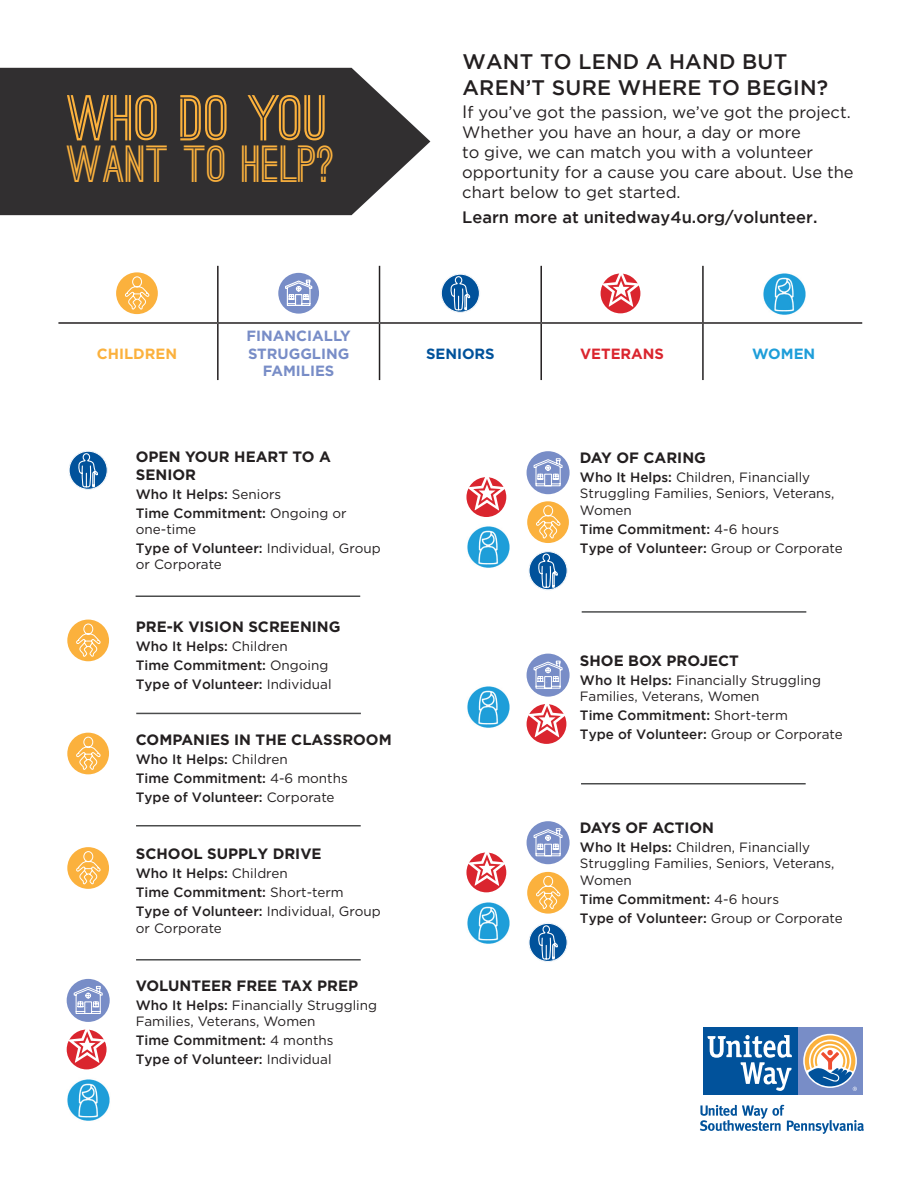
<style>
.page{position:relative;width:918px;height:1188px;background:#fff}
.page>*{position:absolute;margin:0;border:0;box-sizing:border-box;transform-origin:0 0}
.t1{font:700 61.5px "Ostrich Sans";letter-spacing:-.01em;color:#fbb13d}
.t2{font:700 49.5px "Ostrich Sans";color:#fbb13d}
.t3{font:500 21px/25.2px "Gotham";letter-spacing:.015em;color:#231f20}
.t4{font:16.5px/19.8px "Gotham";color:#231f20}
.t5{font:500 16.5px "Gotham";color:#231f20}
.t6{font:700 15px/18px "Gotham";color:#231f20}
.t7{font:700 14.85px/17.7px "Gotham";color:#788dc7;text-align:center}
.t8{font:700 14.85px "Gotham";color:#fbb13d}
.t9{font:700 14.85px "Gotham";color:#da252e}
.t10{font:700 14.85px "Gotham";color:#01529b}
.t11{font:700 14.85px "Gotham";color:#1e9ed9}
.t12{font:500 13.5px/19px "Gotham";color:#231f20}
.t13{font:13.5px/16.2px "Gotham";color:#231f20}
.s1{font-size:18px}
.s2{font-weight:400}
.s3{font-weight:500}
</style>
<div class="page">
<svg style="left:0;top:68px;width:430px;height:147px;background:#424041"></svg>
<svg style="left:700px;top:1105px;width:164px;height:29px"></svg>
<div style="left:798px;top:1027px;width:65px;height:68px;background:#788dc7"></div>
<div style="left:703px;top:1027px;width:95px;height:68px;background:#01529b"></div>
<svg style="left:708px;top:1035px;width:84px;height:56px"></svg>
<svg style="left:805px;top:1035px;width:52px;height:56px"></svg>
<hr style="left:217px;top:266px;width:2px;height:56px;background:#231f20">
<hr style="left:379px;top:266px;width:1px;height:56px;background:#231f20">
<hr style="left:540px;top:266px;width:2px;height:56px;background:#231f20">
<hr style="left:702px;top:266px;width:2px;height:56px;background:#231f20">
<hr style="left:58px;top:322px;width:160px;height:2px;background:#231f20">
<hr style="left:218px;top:322px;width:162px;height:2px;background:#231f20">
<hr style="left:217px;top:324px;width:2px;height:56px;background:#231f20">
<hr style="left:380px;top:322px;width:161px;height:2px;background:#231f20">
<hr style="left:379px;top:324px;width:1px;height:56px;background:#231f20">
<hr style="left:541px;top:322px;width:162px;height:2px;background:#231f20">
<hr style="left:540px;top:324px;width:2px;height:56px;background:#231f20">
<hr style="left:703px;top:322px;width:160px;height:2px;background:#231f20">
<hr style="left:702px;top:324px;width:2px;height:56px;background:#231f20">
<div style="left:862px;top:266px;width:5px;height:57px;background:#fff"></div>
<div style="left:862px;top:323px;width:5px;height:57px;background:#fff"></div>
<div style="left:116px;top:272px;width:42px;height:42px;background:#fbb13d;border-radius:50%"></div>
<svg style="left:124px;top:276px;width:26px;height:34px"></svg>
<div style="left:278px;top:273px;width:41px;height:41px;background:#788dc7;border-radius:50%"></div>
<svg style="left:285px;top:279px;width:28px;height:27px"></svg>
<svg style="left:441px;top:274px;width:39px;height:39px"></svg>
<div style="left:440px;top:273px;width:41px;height:41px;border:1px solid #fff;border-radius:50%"></div>
<div style="left:441px;top:273px;width:39px;height:40px;border:1px solid #fff;border-radius:50%"></div>
<div style="left:441px;top:274px;width:39px;height:38px;border:1px solid #fff;border-radius:50%"></div>
<svg style="left:450px;top:276px;width:21px;height:35px"></svg>
<div style="left:601px;top:274px;width:39px;height:39px;background:#da252e;border-radius:50%"></div>
<img style="left:763px;top:273px;width:43px;height:42px">
<svg style="left:68px;top:451px;width:40px;height:39px"></svg>
<div style="left:68px;top:450px;width:41px;height:41px;border:1px solid #fff;border-radius:50%"></div>
<div style="left:68px;top:450px;width:40px;height:40px;border:1px solid #fff;border-radius:50%"></div>
<div style="left:69px;top:451px;width:38px;height:38px;border:1px solid #fff;border-radius:50%"></div>
<svg style="left:78px;top:453px;width:21px;height:35px"></svg>
<div style="left:67px;top:620px;width:42px;height:41px;background:#fbb13d;border-radius:50%"></div>
<svg style="left:75px;top:623px;width:26px;height:35px"></svg>
<div style="left:67px;top:733px;width:42px;height:41px;background:#fbb13d;border-radius:50%"></div>
<svg style="left:75px;top:736px;width:26px;height:35px"></svg>
<div style="left:67px;top:847px;width:42px;height:42px;background:#fbb13d;border-radius:50%"></div>
<svg style="left:75px;top:851px;width:26px;height:34px"></svg>
<div style="left:67px;top:979px;width:43px;height:43px;background:#788dc7;border-radius:50%"></div>
<svg style="left:73px;top:986px;width:30px;height:28px"></svg>
<div style="left:67px;top:1030px;width:40px;height:39px;background:#da252e;border-radius:50%"></div>
<img style="left:67px;top:1079px;width:43px;height:42px">
<div style="left:466px;top:477px;width:40px;height:40px;background:#da252e;border-radius:50%"></div>
<img style="left:467px;top:526px;width:43px;height:42px">
<div style="left:527px;top:451px;width:43px;height:43px;background:#788dc7;border-radius:50%"></div>
<svg style="left:533px;top:458px;width:30px;height:29px"></svg>
<div style="left:527px;top:501px;width:42px;height:42px;background:#fbb13d;border-radius:50%"></div>
<svg style="left:535px;top:505px;width:26px;height:34px"></svg>
<svg style="left:528px;top:551px;width:40px;height:39px"></svg>
<div style="left:527px;top:550px;width:42px;height:41px;border:1px solid #fff;border-radius:50%"></div>
<div style="left:528px;top:551px;width:40px;height:40px;border:1px solid #fff;border-radius:50%"></div>
<div style="left:529px;top:552px;width:38px;height:38px;border:1px solid #fff;border-radius:50%"></div>
<svg style="left:539px;top:553px;width:19px;height:35px"></svg>
<img style="left:467px;top:686px;width:43px;height:42px">
<div style="left:527px;top:654px;width:43px;height:43px;background:#788dc7;border-radius:50%"></div>
<svg style="left:533px;top:660px;width:30px;height:29px"></svg>
<div style="left:527px;top:704px;width:39px;height:40px;background:#da252e;border-radius:50%"></div>
<div style="left:466px;top:853px;width:40px;height:39px;background:#da252e;border-radius:50%"></div>
<img style="left:467px;top:902px;width:43px;height:42px">
<div style="left:527px;top:821px;width:43px;height:43px;background:#788dc7;border-radius:50%"></div>
<svg style="left:533px;top:828px;width:30px;height:29px"></svg>
<div style="left:527px;top:872px;width:42px;height:42px;background:#fbb13d;border-radius:50%"></div>
<svg style="left:535px;top:876px;width:26px;height:34px"></svg>
<svg style="left:528px;top:923px;width:40px;height:39px"></svg>
<div style="left:527px;top:922px;width:42px;height:41px;border:1px solid #fff;border-radius:50%"></div>
<div style="left:528px;top:923px;width:40px;height:39px;border:1px solid #fff;border-radius:50%"></div>
<div style="left:529px;top:923px;width:38px;height:39px;border:1px solid #fff;border-radius:50%"></div>
<svg style="left:539px;top:925px;width:19px;height:35px"></svg>
<hr style="left:136px;top:596px;width:224px;height:1px;background:#4b4c4d">
<hr style="left:136px;top:713px;width:225px;height:1px;background:#4b4c4d">
<hr style="left:136px;top:825px;width:225px;height:1px;background:#4b4c4d">
<hr style="left:136px;top:959px;width:225px;height:2px;background:#4b4c4d">
<hr style="left:582px;top:611px;width:224px;height:2px;background:#4b4c4d">
<hr style="left:581px;top:783px;width:225px;height:1px;background:#4b4c4d">
<svg style="left:602px;top:273px;width:38px;height:34px"></svg>
<svg style="left:68px;top:1029px;width:39px;height:34px"></svg>
<svg style="left:468px;top:477px;width:38px;height:33px"></svg>
<svg style="left:528px;top:704px;width:38px;height:33px"></svg>
<svg style="left:468px;top:852px;width:38px;height:34px"></svg>
<h1 class="t1" style="left:67px;top:95px;width:264px">WHO DO YOU</h1>
<h2 class="t2" style="left:67px;top:146px;width:270px">WANT TO HELP?</h2>
<h3 class="t3" style="left:462px;top:49px;width:367px">WANT TO LEND A HAND BUT<br>AREN’T SURE WHERE TO BEGIN?</h3>
<p class="t4" style="left:462px;top:102px;width:393px"><span class="s1">I</span>f you’ve got the passion, we’ve got the project.<br>Whether you have an hour, a day or more<br>to give, we can match you with a volunteer opportunity for a cause you care about. Use the chart below to get started.</p>
<p class="t5" style="left:462px;top:208px;width:357px">Learn more at unitedway4u.org/volunteer.</p>
<p class="t8" style="left:97px;top:343px;width:82px">CHILDREN</p>
<p class="t7" style="left:247px;top:327px;width:106px">FINANCIALLY<br>STRUGGLING<br>FAMILIES</p>
<p class="t6" style="left:136px;top:447px;width:197px">OPEN YOUR HEART TO A<br>SENIOR</p>
<p class="t12" style="left:136px;top:484px;width:212px">Who It Helps: <span class="s2">Seniors<br></span>Time Commitment: <span class="s2">Ongoing or</span></p>
<p class="t13" style="left:136px;top:520px;width:246px;line-height:19px">one-time<br><span class="s3">Type of Volunteer:</span> Individual, Group</p>
<p class="t13" style="left:136px;top:556px;width:88px">or Corporate</p>
<p class="t6" style="left:136px;top:617px;width:206px">PRE-K VISION SCREENING</p>
<p class="t12" style="left:136px;top:636px;width:197px">Who It Helps: <span class="s2">Children<br></span>Time Commitment: <span class="s2">Ongoing<br></span>Type of Volunteer: <span class="s2">Individual</span></p>
<p class="t6" style="left:136px;top:730px;width:257px">COMPANIES IN THE CLASSROOM</p>
<p class="t12" style="left:136px;top:749px;width:213px">Who It Helps: <span class="s2">Children<br></span>Time Commitment: <span class="s2">4-6 months<br></span>Type of Volunteer: <span class="s2">Corporate</span></p>
<p class="t6" style="left:136px;top:845px;width:187px">SCHOOL SUPPLY DRIVE</p>
<p class="t12" style="left:136px;top:864px;width:246px">Who It Helps: <span class="s2">Children<br></span>Time Commitment: <span class="s2">Short-term<br></span>Type of Volunteer: <span class="s2">Individual, Group</span></p>
<p class="t13" style="left:136px;top:919px;width:88px">or Corporate</p>
<p class="t6" style="left:136px;top:976px;width:224px">VOLUNTEER FREE TAX PREP</p>
<p class="t13" style="left:136px;top:997px;width:243px"><span class="s3">Who It Helps:</span> Financially Struggling<br>Families, Veterans, Women</p>
<p class="t12" style="left:136px;top:1031px;width:199px">Time Commitment: <span class="s2">4 months<br></span>Type of Volunteer: <span class="s2">Individual</span></p>
<p class="t10" style="left:426px;top:343px;width:70px">SENIORS</p>
<p class="t9" style="left:580px;top:343px;width:86px">VETERANS</p>
<p class="t11" style="left:752px;top:343px;width:65px">WOMEN</p>
<p class="t6" style="left:580px;top:449px;width:127px">DAY OF CARING</p>
<p class="t13" style="left:580px;top:469px;width:256px"><span class="s3">Who It Helps:</span> Children, Financially<br>Struggling Families, Seniors, Veterans,<br>Women</p>
<p class="t12" style="left:580px;top:519px;width:264px">Time Commitment: <span class="s2">4-6 hours<br></span>Type of Volunteer: <span class="s2">Group or Corporate</span></p>
<p class="t6" style="left:580px;top:651px;width:161px">SHOE BOX PROJECT</p>
<p class="t13" style="left:580px;top:672px;width:243px"><span class="s3">Who It Helps:</span> Financially Struggling<br>Families, Veterans, Women</p>
<p class="t12" style="left:580px;top:705px;width:264px">Time Commitment: <span class="s2">Short-term<br></span>Type of Volunteer: <span class="s2">Group or Corporate</span></p>
<p class="t6" style="left:580px;top:819px;width:136px">DAYS OF ACTION</p>
<p class="t13" style="left:580px;top:839px;width:256px"><span class="s3">Who It Helps:</span> Children, Financially<br>Struggling Families, Seniors, Veterans,<br>Women</p>
<p class="t12" style="left:580px;top:889px;width:264px">Time Commitment: <span class="s2">4-6 hours<br></span>Type of Volunteer: <span class="s2">Group or Corporate</span></p>
</div>
